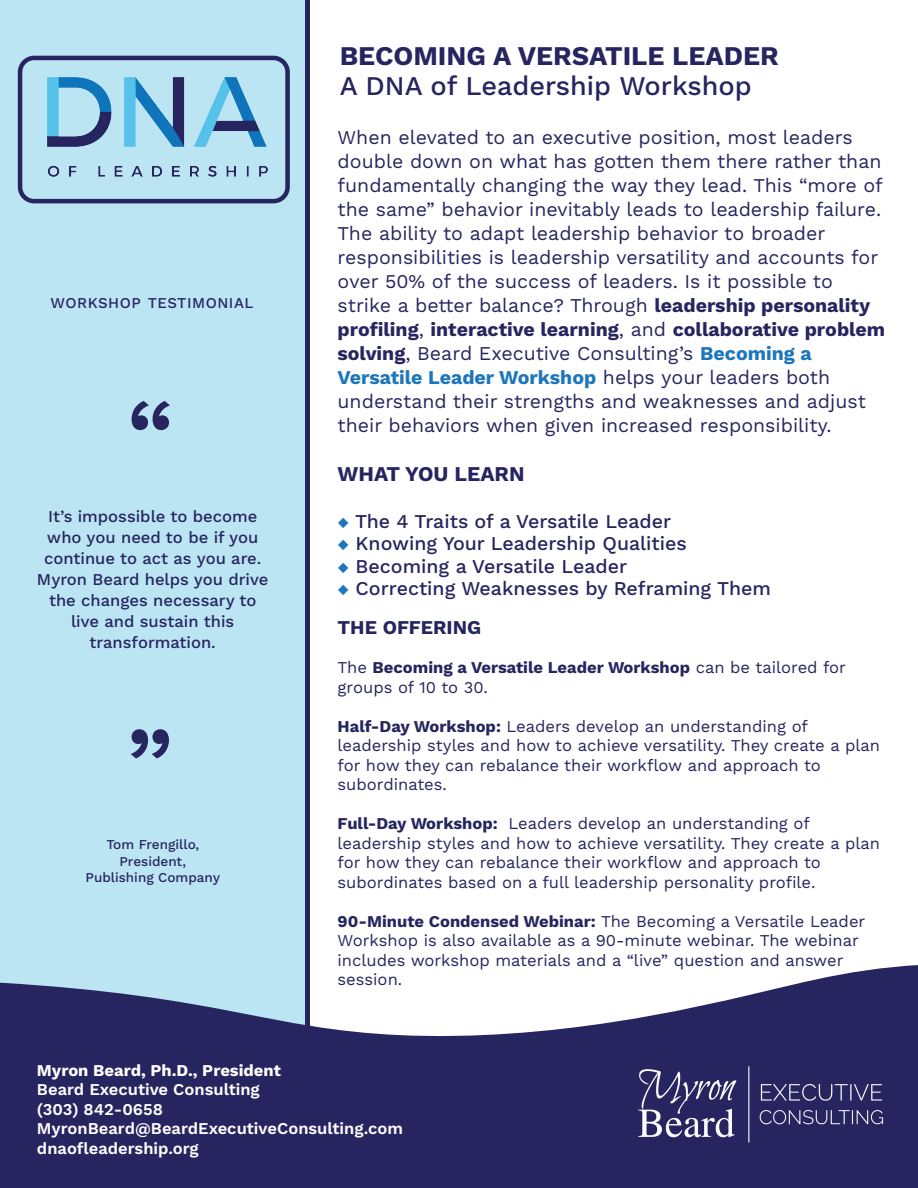
<style>
.page{position:relative;width:918px;height:1188px;background:#fff}
.page>*{position:absolute;margin:0;border:0;box-sizing:border-box;transform-origin:0 0}
.t1{font:500 102.45px "Work Sans";color:#26255f}
.t2{font:700 27px "Work Sans";color:#26255f}
.t3{font:500 27px "Work Sans";color:#26255f}
.t4{font:700 21px "Work Sans";color:#26255f}
.t5{font:19.5px/24px "Work Sans";color:#26255f}
.t6{font:500 19.5px/39px "Work Sans";color:#26255f}
.t7{font:16.5px/19.5px "Work Sans";color:#26255f}
.t8{font:500 16.5px/21px "Work Sans";color:#26255f;text-align:center}
.t9{font:600 16.5px/19.5px "Work Sans";color:#fff}
.t10{font:700 16.5px "Work Sans";color:#fff}
.t11{font:500 15px "Work Sans";letter-spacing:.035em;color:#26255f}
.t12{font:500 13.5px/16.5px "Work Sans";color:#26255f;text-align:center}
.s1{font-weight:700}
.s2{font-weight:700;color:#1c76bc}
.s3{color:#1c76bc}
</style>
<div class="page">
<div style="left:0;top:0;width:309px;height:1188px;background:#bce5f3"></div>
<img style="left:47px;top:77px;width:221px;height:100px">
<svg style="left:0;top:964px;width:918px;height:224px;fill:#26255f"></svg>
<div style="left:18px;top:56px;width:272px;height:147px;border:4px solid #26255f;border-radius:14px"></div>
<hr style="left:305px;top:0;width:4px;height:1067px;background:#26255f">
<img style="left:590px;top:1067px;width:325px;height:76px">
<p class="t11" style="left:51px;top:294px;width:204px">WORKSHOP TESTIMONIAL</p>
<h1 class="t1" style="left:127px;top:377px;width:50px">“</h1>
<p class="t8" style="left:37px;top:507px;width:233px">It’s impossible to become who you need to be if you continue to act as you are.<br>Myron Beard helps you drive the changes necessary to live and sustain this transformation.</p>
<h1 class="t1" style="left:125px;top:706px;width:50px">”</h1>
<p class="t12" style="left:86px;top:837px;width:136px">Tom Frengillo,<br>President,<br>Publishing Company</p>
<h2 class="t2" style="left:340px;top:41px;width:441px">BECOMING A VERSATILE LEADER</h2>
<h2 class="t3" style="left:340px;top:70px;width:414px">A DNA of Leadership Workshop</h2>
<p class="t5" style="left:338px;top:126px;width:549px">When elevated to an executive position, most leaders double down on what has gotten them there rather than fundamentally changing the way they lead. This “more of the same” behavior inevitably leads to leadership failure.<br>The ability to adapt leadership behavior to broader responsibilities is leadership versatility and accounts for over 50% of the success of leaders. Is it possible to strike a better balance? Through <span class="s1">leadership personality profiling</span>, <span class="s1">interactive learning</span>, and <span class="s1">collaborative problem solving</span>, Beard Executive Consulting’s <span class="s2">Becoming a Versatile Leader Workshop</span> helps your leaders both understand their strengths and weaknesses and adjust their behaviors when given increased responsibility.</p>
<p class="t4" style="left:338px;top:462px;width:189px">WHAT YOU LEARN</p>
<p class="t6" style="left:338px;top:503px;width:335px"><span class="s3">◆</span> The 4 Traits of a Versatile Leader</p>
<p class="t6" style="left:338px;top:525px;width:351px"><span class="s3">◆</span> Knowing Your Leadership Qualities</p>
<p class="t6" style="left:338px;top:548px;width:291px"><span class="s3">◆</span> Becoming a Versatile Leader</p>
<p class="t6" style="left:338px;top:570px;width:435px"><span class="s3">◆</span> Correcting Weaknesses by Reframing Them<br><span class="s1">THE OFFERING</span></p>
<p class="t7" style="left:338px;top:659px;width:510px">The <span class="s1">Becoming a Versatile Leader Workshop</span> can be tailored for groups of 10 to 30.</p>
<p class="t7" style="left:338px;top:717px;width:544px"><span class="s1">Half-Day Workshop:</span> Leaders develop an understanding of leadership styles and how to achieve versatility. They create a plan for how they can rebalance their workflow and approach to subordinates.</p>
<p class="t7" style="left:338px;top:815px;width:544px"><span class="s1">Full-Day Workshop:</span> Leaders develop an understanding of leadership styles and how to achieve versatility. They create a plan for how they can rebalance their workflow and approach to subordinates based on a full leadership personality profile.</p>
<p class="t7" style="left:338px;top:912px;width:529px"><span class="s1">90-Minute Condensed Webinar:</span> The Becoming a Versatile Leader Workshop is also available as a 90-minute webinar. The webinar includes workshop materials and a “live” question and answer session.</p>
<p class="t10" style="left:37px;top:1060px;width:245px">Myron Beard, Ph.D., President</p>
<p class="t9" style="left:37px;top:1081px;width:368px">Beard Executive Consulting<br>(303) 842-0658<br>MyronBeard@BeardExecutiveConsulting.com dnaofleadership.org</p>
</div>
